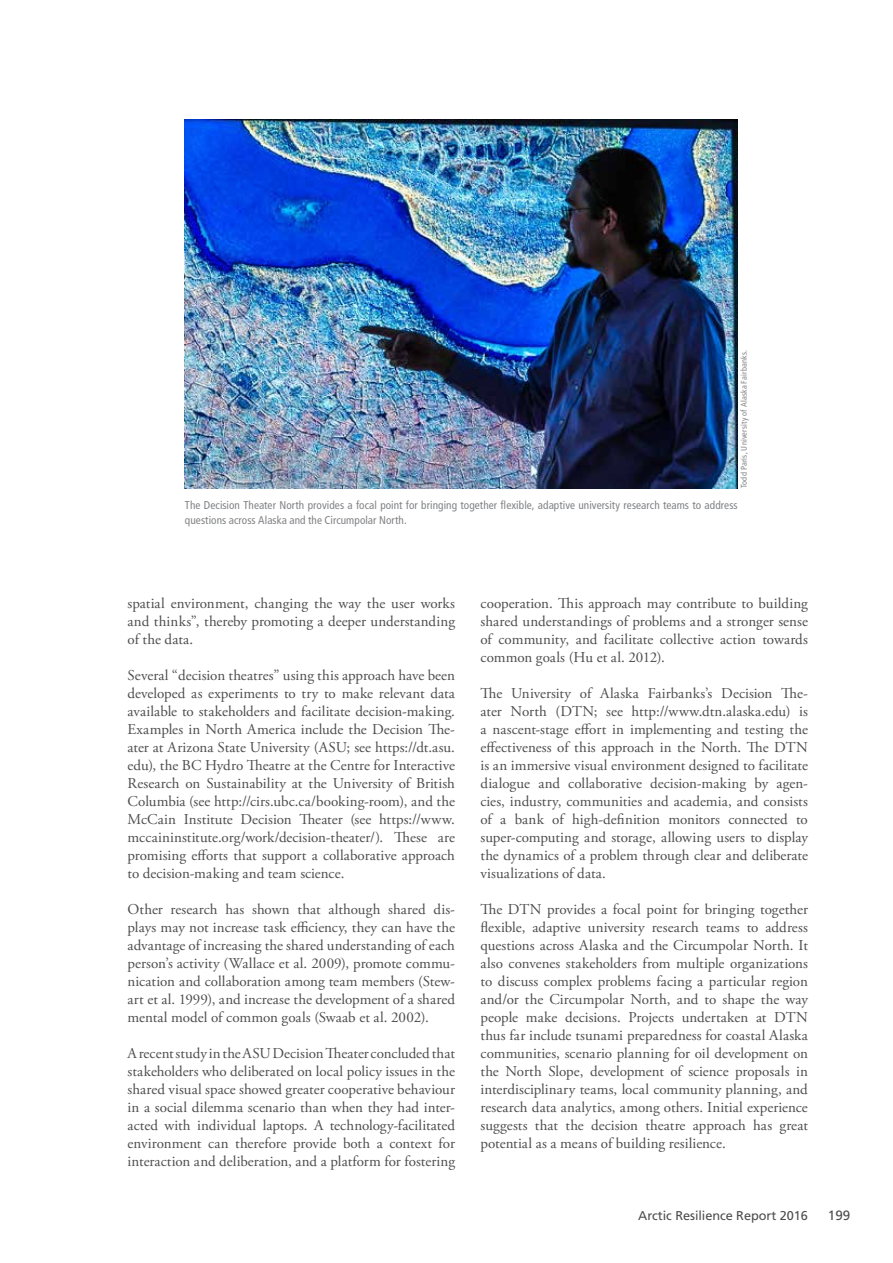
<style>
.page{position:relative;width:893px;height:1263px;background:#fff}
.page>*{position:absolute;margin:0;border:0;box-sizing:border-box;transform-origin:0 0}
.t1{font:15px/18px "Adobe Garamond Pro";color:#4d4d4f;text-align:justify}
.t2{font:13.5px "Frutiger LT Pro";color:#4d4d4f}
.t3{font:12.75px "Frutiger LT Pro";letter-spacing:-.005em;color:#4d4d4f}
.t4{font:condensed 11.25px/15px "Frutiger LT Pro";letter-spacing:.005em;color:#808285}
.t5{font:condensed 8.25px "Frutiger LT Pro";letter-spacing:.02em;color:#808285}
</style>
<div class="page">
<img style="left:185px;top:119px;width:553px;height:369px">
<p class="t5" style="left:739px;top:488px;width:140px;rotate:-90deg">Todd Paris, University of Alaska Fairbanks.</p>
<p class="t4" style="left:185px;top:497px;width:554px">The Decision Theater North provides a focal point for bringing together flexible, adaptive university research teams to address questions across Alaska and the Circumpolar North.</p>
<p class="t1" style="left:128px;top:594px;width:329px">spatial environment, changing the way the user works and thinks”, thereby promoting a deeper understanding of the data.</p>
<p class="t1" style="left:128px;top:666px;width:329px">Several “decision theatres” using this approach have been developed as experiments to try to make relevant data available to stakeholders and facilitate decision-making.<br>Examples in North America include the Decision The&shy;ater at Arizona State University (ASU; see https://dt.asu. edu), the BC Hydro Theatre at the Centre for Interactive Research on Sustainability at the University of British Columbia (see http://cirs.ubc.ca/booking-room), and the McCain Institute Decision Theater (see https://www. mccaininstitute.org/work/decision-theater/). These are promising efforts that support a collaborative approach to decision-making and team science.</p>
<p class="t1" style="left:128px;top:900px;width:329px">Other research has shown that although shared dis&shy;plays may not increase task efficiency, they can have the advantage of increasing the shared understanding of each person’s activity (Wallace et al. 2009), promote commu&shy;nication and collaboration among team members (Stew&shy;art et al. 1999), and increase the development of a shared mental model of common goals (Swaab et al. 2002).</p>
<p class="t1" style="left:128px;top:1044px;width:329px">A recent study in the ASU Decision Theater concluded that stakeholders who deliberated on local policy issues in the shared visual space showed greater cooperative behaviour in a social dilemma scenario than when they had inter&shy;acted with individual laptops. A technology-facilitated environment can therefore provide both a context for interaction and deliberation, and a platform for fostering</p>
<p class="t1" style="left:480px;top:594px;width:329px">cooperation. This approach may contribute to building shared understandings of problems and a stronger sense of community, and facilitate collective action towards common goals (Hu et al. 2012).</p>
<p class="t1" style="left:480px;top:684px;width:329px">The University of Alaska Fairbanks’s Decision The&shy;ater North (DTN; see http://www.dtn.alaska.edu) is a nascent-stage effort in implementing and testing the effectiveness of this approach in the North. The DTN is an immersive visual environment designed to facilitate dialogue and collaborative decision-making by agen&shy;cies, industry, communities and academia, and consists of a bank of high-definition monitors connected to super-computing and storage, allowing users to display the dynamics of a problem through clear and deliberate visualizations of data.</p>
<p class="t1" style="left:480px;top:900px;width:329px">The DTN provides a focal point for bringing together flexible, adaptive university research teams to address questions across Alaska and the Circumpolar North. It also convenes stakeholders from multiple organizations to discuss complex problems facing a particular region and/or the Circumpolar North, and to shape the way people make decisions. Projects undertaken at DTN thus far include tsunami preparedness for coastal Alaska communities, scenario planning for oil development on the North Slope, development of science proposals in interdisciplinary teams, local community planning, and research data analytics, among others. Initial experience suggests that the decision theatre approach has great potential as a means of building resilience.</p>
<p class="t3" style="left:638px;top:1208px;width:171px">Arctic Resilience Report 2016</p>
<p class="t2" style="left:828px;top:1208px;width:24px">199</p>
</div>
